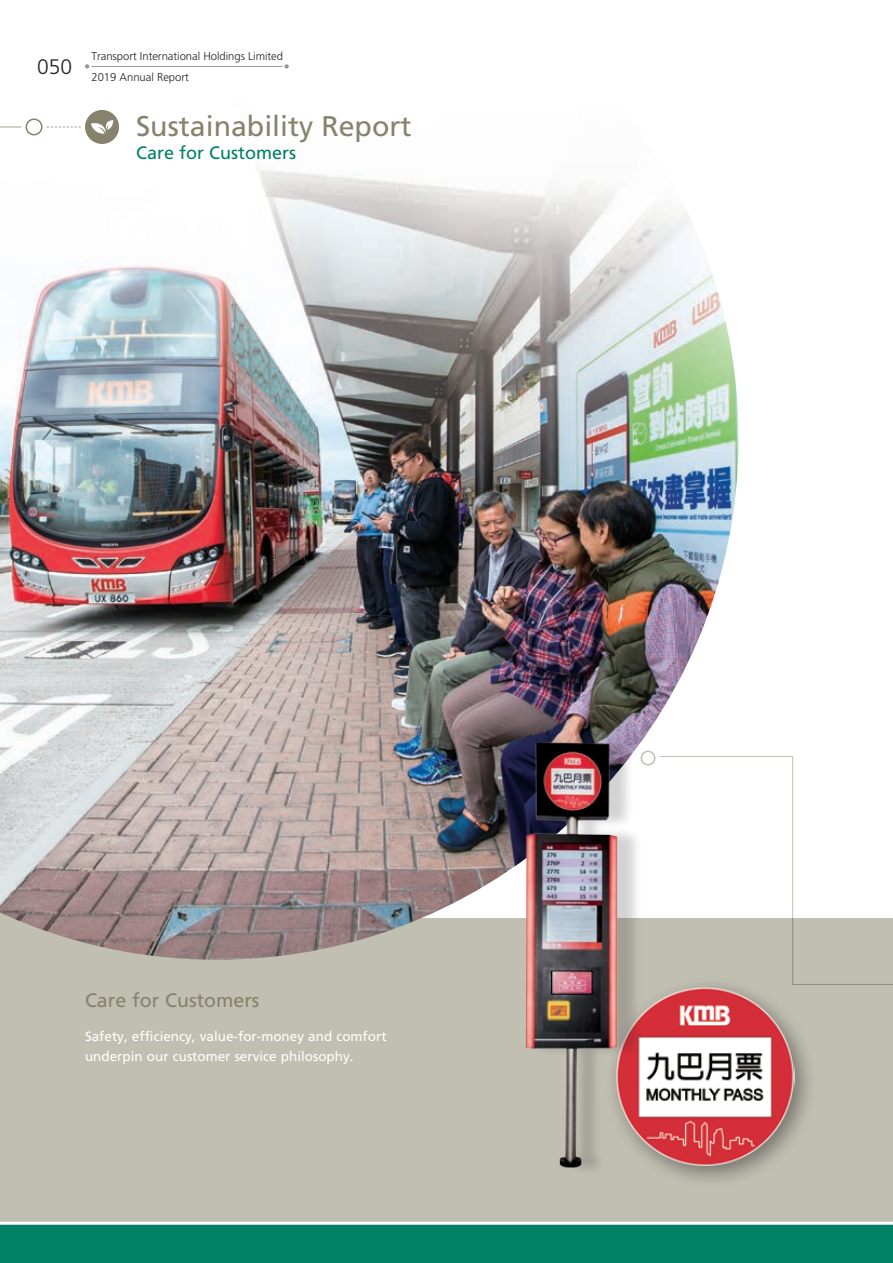
<style>
.page{position:relative;width:893px;height:1263px;background:#fff}
.page>*{position:absolute;margin:0;border:0;box-sizing:border-box;transform-origin:0 0}
.t1{font:28.5px "Frutiger LT Std";color:#87826c}
.t2{font:300 21px "Frutiger LT Std";color:#231f20}
.t3{font:19.5px "Frutiger LT Std";color:#87826c}
.t4{font:18px "Frutiger LT Std";color:#008065}
.t5{font:13.5px/19.5px "Frutiger LT Std";color:#fff}
.t6{font:300 11.25px/21.6px "Frutiger LT Std";color:#231f20}
</style>
<div class="page">
<div style="left:0;top:918px;width:893px;height:307px;background:#c1beb2"></div>
<div style="left:0;top:1225px;width:893px;height:38px;background:#008065"></div>
<hr style="left:0;top:1222px;width:893px;height:3px;background:#fff">
<img style="left:0;top:65px;width:739px;height:895px">
<svg style="left:284px;top:64px;width:5px;height:5px"></svg>
<svg style="left:85px;top:64px;width:4px;height:5px"></svg>
<hr style="left:91px;top:66px;width:191px;height:1px;background:#939598">
<div style="left:26px;top:118px;width:17px;height:17px;border:2px solid #87826c;border-radius:50%"></div>
<svg style="left:0;top:127px;width:21px;height:1px"></svg>
<svg style="left:47px;top:127px;width:34px;height:1px"></svg>
<div style="left:85px;top:110px;width:34px;height:34px;background:#87826c;border-radius:50%"></div>
<svg style="left:91px;top:120px;width:23px;height:14px"></svg>
<div style="left:641px;top:750px;width:14px;height:15px;border:2px solid #c1beb2;border-radius:50%"></div>
<svg style="left:659px;top:756px;width:234px;height:229px"></svg>
<div style="left:604px;top:975px;width:214px;height:214px;background:#231f20;opacity:.5"></div>
<img style="left:643px;top:986px;width:152px;height:180px">
<div style="left:533px;top:734px;width:110px;height:442px;background:#231f20;opacity:.2"></div>
<img style="left:504px;top:729px;width:131px;height:444px">
<h2 class="t2" style="left:37px;top:55px;width:37px">050</h2>
<p class="t6" style="left:91px;top:45px;width:193px">Transport International Holdings Limited<br>2019 Annual Report</p>
<h1 class="t1" style="left:136px;top:110px;width:277px">Sustainability Report</h1>
<h3 class="t4" style="left:136px;top:142px;width:162px">Care for Customers</h3>
<h3 class="t3" style="left:85px;top:989px;width:176px">Care for Customers</h3>
<p class="t5" style="left:85px;top:1027px;width:303px">Safety, efficiency, value-for-money and comfort underpin our customer service philosophy.</p>
</div>
